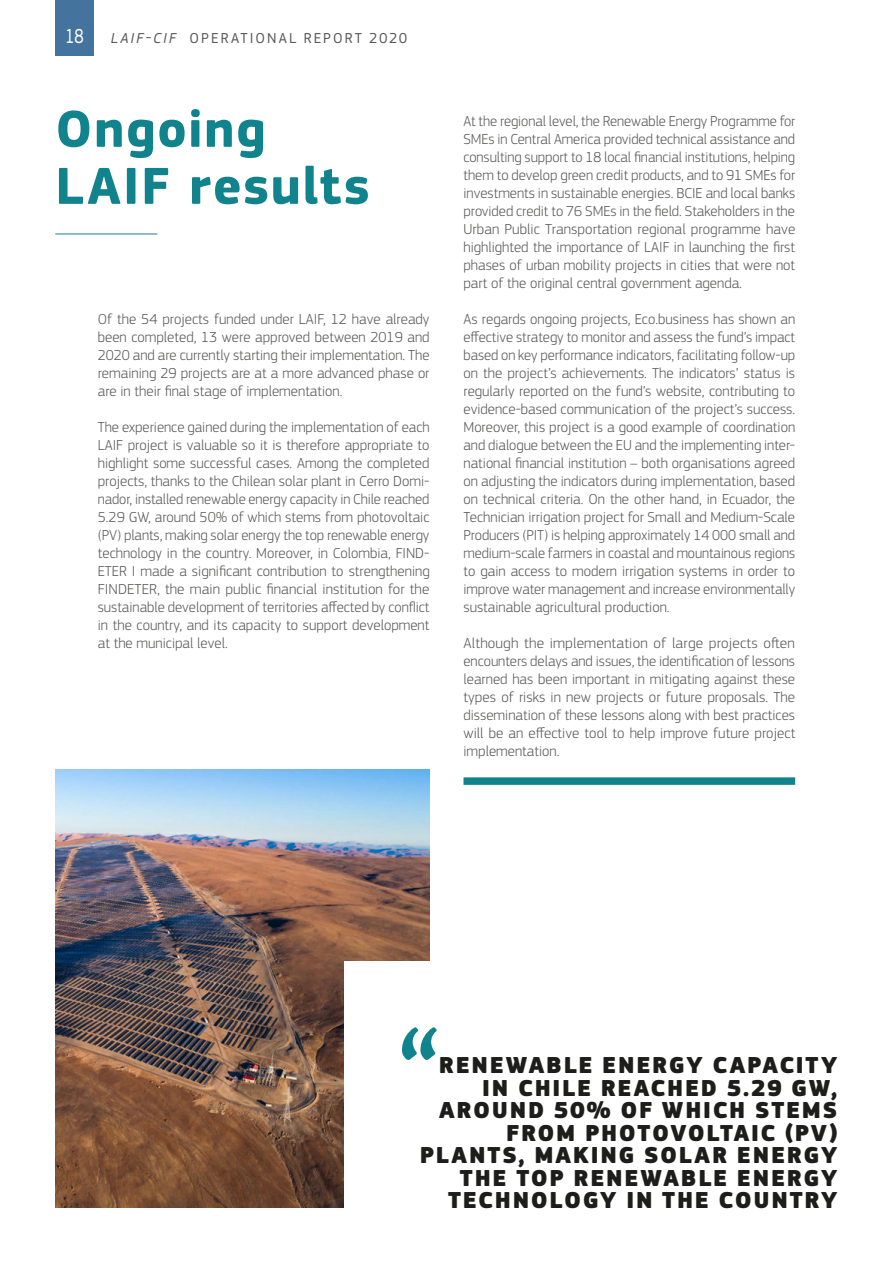
<style>
.page{position:relative;width:893px;height:1263px;background:#fff}
.page>*{position:absolute;margin:0;border:0;box-sizing:border-box;transform-origin:0 0}
._03_titre{font:700 54px/57px "EC Square Sans Pro";letter-spacing:.03em;color:#11838d}
.t1{font:900 24px/22.5px "EC Square Sans Pro Extra";letter-spacing:.075em;color:#1d1d1b;text-align:right}
.t2{font:21px "EC Square Sans Pro";color:#fff;scale:.8 1}
._01_body{font:300 15px/18px "EC Square Sans Pro";color:#575756;text-align:justify}
.t3{font:15px "EC Square Sans Pro";letter-spacing:.135em;color:#575756}
.s1{font-style:italic}
</style>
<div class="page">
<img style="left:55px;top:770px;width:374px;height:438px">
<div style="left:344px;top:962px;width:494px;height:301px;background:#fff"></div>
<div style="left:55px;top:0;width:39px;height:55px;background:#44749d"></div>
<hr style="left:55px;top:234px;width:102px;height:1px;background:#11838d">
<div style="left:463px;top:777px;width:332px;height:8px;background:#11838d"></div>
<svg style="left:402px;top:1027px;width:35px;height:33px"></svg>
<p class="t2" style="left:65px;top:24px;width:25px">18</p>
<p class="t3" style="left:111px;top:29px;width:298px"><span class="s1">LAIF-CIF</span> OPERATIONAL REPORT 2020</p>
<p class="_03_titre" style="left:55px;top:102px;width:316px">Ongoing<br>LAIF results</p>
<p class="_01_body" style="left:98px;top:310px;width:333px">Of the 54 projects funded under LAIF, 12 have already been completed, 13 were approved between 2019 and 2020 and are currently starting their implementation. The remaining 29 projects are at a more advanced phase or are in their final stage of implementation.</p>
<p class="_01_body" style="left:98px;top:418px;width:333px">The experience gained during the implementation of each LAIF project is valuable so it is therefore appropriate to highlight some successful cases. Among the completed projects, thanks to the Chilean solar plant in Cerro Domi&shy;nador, installed renewable energy capacity in Chile reached 5.29 GW, around 50% of which stems from photovoltaic (PV) plants, making solar energy the top renewable energy technology in the country. Moreover, in Colombia, FIND-ETER I made a significant contribution to strengthening FINDETER, the main public financial institution for the sustainable development of territories affected by conflict in the country, and its capacity to support development at the municipal level.</p>
<p class="_01_body" style="left:463px;top:112px;width:333px">At the regional level, the Renewable Energy Programme for SMEs in Central America provided technical assistance and consulting support to 18 local financial institutions, helping them to develop green credit products, and to 91 SMEs for investments in sustainable energies. BCIE and local banks provided credit to 76 SMEs in the field. Stakeholders in the Urban Public Transportation regional programme have highlighted the importance of LAIF in launching the first phases of urban mobility projects in cities that were not part of the original central government agenda.</p>
<p class="_01_body" style="left:463px;top:310px;width:333px">As regards ongoing projects, Eco.business has shown an effective strategy to monitor and assess the fund’s impact based on key performance indicators, facilitating follow-up on the project’s achievements. The indicators’ status is regularly reported on the fund’s website, contributing to evidence-based communication of the project’s success.<br>Moreover, this project is a good example of coordination and dialogue between the EU and the implementing inter&shy;national financial institution – both organisations agreed on adjusting the indicators during implementation, based on technical criteria. On the other hand, in Ecuador, the Technician irrigation project for Small and Medium-Scale Producers (PIT) is helping approximately 14 000 small and medium-scale farmers in coastal and mountainous regions to gain access to modern irrigation systems in order to improve water management and increase environmentally sustainable agricultural production.</p>
<p class="_01_body" style="left:463px;top:634px;width:333px">Although the implementation of large projects often encounters delays and issues, the identification of lessons learned has been important in mitigating against these types of risks in new projects or future proposals. The dissemination of these lessons along with best practices will be an effective tool to help improve future project implementation.</p>
<p class="t1" style="left:420px;top:1055px;width:419px">RENEWABLE ENERGY CAPACITY<br>IN CHILE REACHED 5.29 GW,<br>AROUND 50% OF WHICH STEMS<br>FROM PHOTOVOLTAIC (PV)<br>PLANTS, MAKING SOLAR ENERGY<br>THE TOP RENEWABLE ENERGY<br>TECHNOLOGY IN THE COUNTRY</p>
</div>
